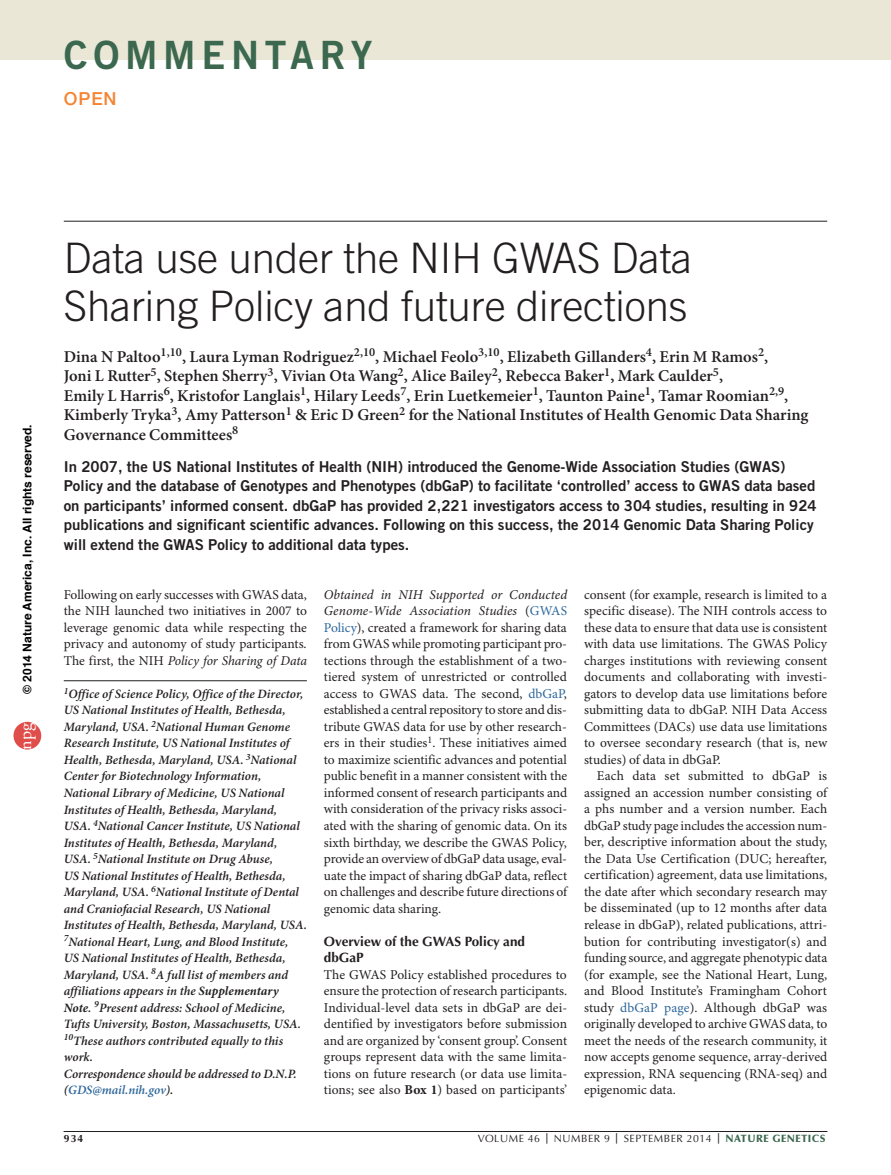
<style>
.page{position:relative;width:891px;height:1175px;background:#fff}
.page>*{position:absolute;margin:0;border:0;box-sizing:border-box;transform-origin:0 0}
.t1{font:300 42px/48px "Trade Gothic LT Std";letter-spacing:-.005em;color:#231f20}
.t2{font:39px "Trade Gothic LT Std Bd 22";letter-spacing:.145em;color:#3b684f}
.t3{font:500 18px "Helvetica Neue LT Std";color:#f58432}
.t4{font:18px "Adobe Garamond Pro";color:#fff}
.t5{font:600 16.5px/19.5px "Minion Pro";color:#231f20}
.t6{font:15px/19.5px "Trade Gothic LT Std Bd 22";color:#231f20}
.t7{font:13.5px/16.5px "Minion Pro";color:#231f20;text-align:justify}
.t8{font:700 13.5px/16.5px "Optima LT Std";color:#231f20}
.t9{font:italic 600 12.75px/16.5px "Minion Pro";color:#231f20}
.t10{font:700 12px "Helvetica";color:#000}
.t11{font:10.5px "Optima LT Std";letter-spacing:.05em;color:#231f20}
.t12{font:700 10.5px "Optima LT Std";color:#231f20}
.s1{font-family:"Arial"}
.s2{font-style:italic}
.s3{color:#2e679b}
.s4{font-weight:700}
.s5{font-weight:900;color:#3b684f}
</style>
<div class="page">
<div style="left:0;top:0;width:891px;height:60px;background:#ebe7d7"></div>
<hr style="left:64px;top:1131px;width:763px;height:1px;background:#231f20">
<hr style="left:64px;top:221px;width:763px;height:1px;background:#231f20">
<hr style="left:64px;top:680px;width:243px;height:1px;background:#231f20">
<div style="left:14px;top:722px;width:27px;height:27px;background:#df4e4a;border-radius:50%"></div>
<h2 class="t2" style="left:64px;top:30px;width:310px">commentary</h2>
<h3 class="t3" style="left:64px;top:87px;width:54px">OPEN</h3>
<p class="t10" style="left:18px;top:693px;width:271px;rotate:-90deg">© 201<span class="s1">4</span> Nature America, Inc. All rights reserved.</p>
<h3 class="t4" style="left:15px;top:749px;width:28px;rotate:-90deg">npg</h3>
<h1 class="t1" style="left:64px;top:233px;width:630px">Data use under the NIH GWAS Data<br>Sharing Policy and future directions</h1>
<p class="t5" style="left:64px;top:347px;width:746px">Dina N Paltoo<sup>1,10</sup>, Laura Lyman Rodriguez<sup>2,10</sup>, Michael Feolo<sup>3,10</sup>, Elizabeth Gillanders<sup>4</sup>, Erin M Ramos<sup>2</sup>,<br>Joni L Rutter<sup>5</sup>, Stephen Sherry<sup>3</sup>, Vivian Ota Wang<sup>2</sup>, Alice Bailey<sup>2</sup>, Rebecca Baker<sup>1</sup>, Mark Caulder<sup>5</sup>,<br>Emily L Harris<sup>6</sup>, Kristofor Langlais<sup>1</sup>, Hilary Leeds<sup>7</sup>, Erin Luetkemeier<sup>1</sup>, Taunton Paine<sup>1</sup>, Tamar Roomian<sup>2,9</sup>, Kimberly Tryka<sup>3</sup>, Amy Patterson<sup>1</sup> &amp; Eric D Green<sup>2</sup> for the National Institutes of Health Genomic Data Sharing Governance Committees<sup>8</sup></p>
<p class="t6" style="left:64px;top:456px;width:754px">In 2007, the US National Institutes of Health (N IH) introduced the Genome-Wide Association Studies (GWAS)<br>Policy and the database of Genotypes and Phenotypes (dbGaP) to facilitate ‘controlled’ access to GWAS data based on participants’ informed consent. dbGaP has provided 2,221 investigators access to 304 studies, resulting in 924 publications and significant scientific advances. Following on this success, the 2014 Genomic Data Sharing Policy will extend the GWAS Policy to additional data types.</p>
<p class="t7" style="left:64px;top:587px;width:245px">Following on early successes with GWAS data, the NIH launched two initiatives in 2007 to leverage genomic data while respecting the privacy and autonomy of study participants.<br>The first, the NIH <span class="s2">Policy for Sharing of Data</span></p>
<p class="t7" style="left:324px;top:587px;width:245px"><span class="s2">Obtained in NIH Supported or Conducted Genome-Wide Association Studies</span> (<span class="s3">GWAS Policy</span>), created a framework for sharing data from GWAS while promoting participant pro&shy;tections through the establishment of a two&shy;tiered system of unrestricted or controlled access to GWAS data. The second, <span class="s3">dbGaP</span>, established a central repository to store and dis&shy;tribute GWAS data for use by other research&shy;ers in their studies<sup>1</sup>. These initiatives aimed to maximize scientific advances and potential public benefit in a manner consistent with the informed consent of research participants and with consideration of the privacy risks associ&shy;ated with the sharing of genomic data. On its sixth birthday, we describe the GWAS Policy, provide an overview of dbGaP data usage, eval&shy;uate the impact of sharing dbGaP data, reflect on challenges and describe future directions of genomic data sharing.</p>
<p class="t8" style="left:324px;top:932px;width:203px">Overview of the GWAS Policy and dbGaP</p>
<p class="t7" style="left:324px;top:966px;width:245px">The GWAS Policy established procedures to ensure the protection of research participants.<br>Individual-level data sets in dbGaP are dei&shy;dentified by investigators before submission and are organized by ‘consent group’. Consent groups represent data with the same limita&shy;tions on future research (or data use limita&shy;tions; see also <span class="s4">Box 1</span>) based on participants’</p>
<p class="t9" style="left:64px;top:686px;width:245px"><sup>1</sup>Office of Science Policy, Office of the Director, US National Institutes of Health, Bethesda, Maryland, USA. <sup>2</sup>National Human Genome Research Institute, US National Institutes of Health, Bethesda, Maryland, USA. <sup>3</sup>National Center for Biotechnology Information, National Library of Medicine, US National Institutes of Health, Bethesda, Maryland, USA. <sup>4</sup>National Cancer Institute, US National Institutes of Health, Bethesda, Maryland, USA. <sup>5</sup>National Institute on Drug Abuse,<br>US National Institutes of Health, Bethesda, Maryland, USA. <sup>6</sup>National Institute of Dental and Craniofacial Research, US National Institutes of Health, Bethesda, Maryland, USA.<br><sup>7</sup>National Heart, Lung, and Blood Institute,<br>US National Institutes of Health, Bethesda, Maryland, USA. <sup>8</sup>A full list of members and affiliations appears in the <span class="s4">Supplementary Note</span>. <sup>9</sup>Present address: School of Medicine, Tufts University, Boston, Massachusetts, USA.<br><sup>10</sup>These authors contributed equally to this work.<br>Correspondence should be addressed to D.N.P. (<span class="s3">GDS@mail.nih.gov</span>).</p>
<p class="t7" style="left:584px;top:587px;width:245px">consent (for example, research is limited to a specific disease). The NIH controls access to these data to ensure that data use is consistent with data use limitations. The GWAS Policy charges institutions with reviewing consent documents and collaborating with investi&shy;gators to develop data use limitations before submitting data to dbGaP. NIH Data Access Committees (DACs) use data use limitations to oversee secondary research (that is, new studies) of data in dbGaP.</p>
<p class="t7" style="left:584px;top:768px;width:245px;text-indent:13px">Each data set submitted to dbGaP is assigned an accession number consisting of a phs number and a version number. Each dbGaP study page includes the accession num&shy;ber, descriptive information about the study, the Data Use Certification (DUC; hereafter, certification) agreement, data use limitations, the date after which secondary research may be disseminated (up to 12 months after data release in dbGaP), related publications, attri&shy;bution for contributing investigator(s) and funding source, and aggregate phenotypic data (for example, see the National Heart, Lung, and Blood Institute’s Framingham Cohort study <span class="s3">dbGaP page</span>). Although dbGaP was originally developed to archive GWAS data, to meet the needs of the research community, it now accepts genome sequence, array-derived expression, RNA sequencing (RNA-seq) and epigenomic data.</p>
<p class="t12" style="left:64px;top:1132px;width:21px">934</p>
<p class="t11" style="left:478px;top:1132px;width:349px">VOLUME 46 <span class="s4">|</span> NUMBER 9 <span class="s4">|</span> SEPTEMBER 2014 <span class="s4">|</span> <span class="s5">NATURE GENETICS</span></p>
</div>
